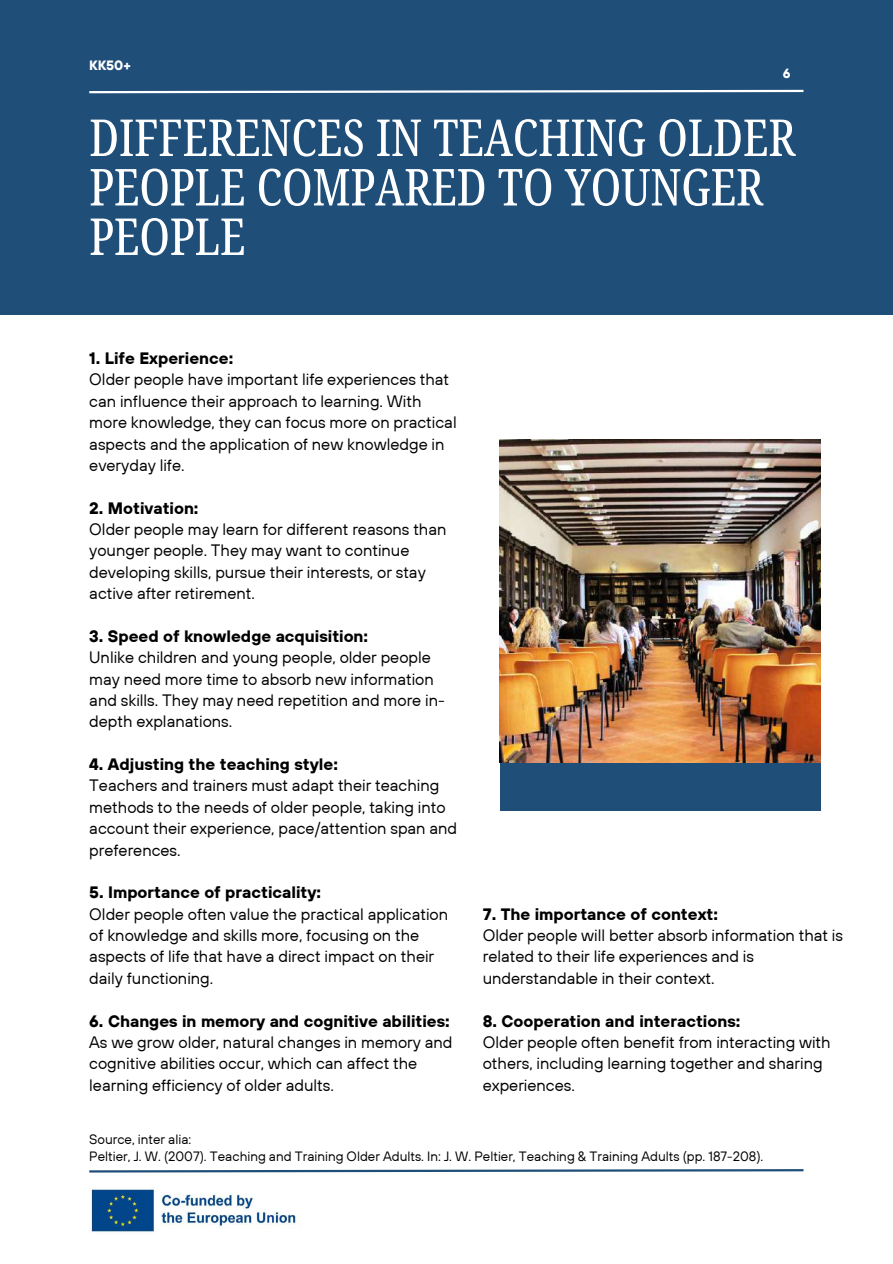
<style>
.page{position:relative;width:893px;height:1264px;background:#fff}
.page>*{position:absolute;margin:0;border:0;box-sizing:border-box;transform-origin:0 0}
.t1{font:extra-condensed 51px/49.5px "Noto Serif Ethiopic";color:#fff}
.t2{font:16.5px/21.3px "TT Hoves";color:#000001}
.t3{font:700 16.5px "TT Hoves";color:#000001}
.t4{font:13.5px/16.8px "TT Hoves";color:#000}
.t5{font:700 13.5px "TT Hoves";color:#fff}
.t6{font:700 13.2px "TT Hoves";color:#fff}
</style>
<div class="page">
<img style="left:499px;top:440px;width:321px;height:322px">
<div style="left:0;top:0;width:892px;height:314px;background:#1f4e79"></div>
<div style="left:499px;top:763px;width:321px;height:47px;background:#1f4e79"></div>
<svg style="left:89px;top:1169px;width:715px;height:4px"></svg>
<svg style="left:89px;top:89px;width:715px;height:5px"></svg>
<img style="left:89px;top:1187px;width:212px;height:46px">
<p class="t5" style="left:89px;top:57px;width:43px">KK50+</p>
<p class="t6" style="left:782px;top:65px;width:9px">6</p>
<h1 class="t1" style="left:89px;top:111px;width:707px">DIFFERENCES IN TEACHING OLDER<br>PEOPLE COMPARED TO YOUNGER<br>PEOPLE</h1>
<p class="t3" style="left:89px;top:347px;width:145px">1. Life Experience:</p>
<p class="t2" style="left:89px;top:369px;width:369px">Older people have important life experiences that can influence their approach to learning. With more knowledge, they can focus more on practical aspects and the application of new knowledge in everyday life.</p>
<p class="t3" style="left:89px;top:497px;width:111px">2. Motivation:</p>
<p class="t2" style="left:89px;top:518px;width:359px">Older people may learn for different reasons than younger people. They may want to continue developing skills, pursue their interests, or stay active after retirement.</p>
<p class="t3" style="left:89px;top:625px;width:280px">3. Speed of knowledge acquisition:</p>
<p class="t2" style="left:89px;top:646px;width:357px">Unlike children and young people, older people may need more time to absorb new information and skills. They may need repetition and more in&shy;depth explanations.</p>
<p class="t3" style="left:89px;top:753px;width:250px">4. Adjusting the teaching style:</p>
<p class="t2" style="left:89px;top:774px;width:369px">Teachers and trainers must adapt their teaching methods to the needs of older people, taking into account their experience, pace/attention span and preferences.</p>
<p class="t3" style="left:89px;top:881px;width:233px">5. Importance of practicality:</p>
<p class="t2" style="left:89px;top:902px;width:360px">Older people often value the practical application of knowledge and skills more, focusing on the aspects of life that have a direct impact on their daily functioning.</p>
<p class="t3" style="left:89px;top:1009px;width:362px">6. Changes in memory and cognitive abilities:</p>
<p class="t2" style="left:89px;top:1031px;width:365px">As we grow older, natural changes in memory and cognitive abilities occur, which can affect the learning efficiency of older adults.</p>
<p class="t3" style="left:482px;top:903px;width:237px">7. The importance of context:</p>
<p class="t2" style="left:482px;top:924px;width:362px">Older people will better absorb information that is related to their life experiences and is understandable in their context.</p>
<p class="t3" style="left:482px;top:1009px;width:259px">8. Cooperation and interactions:</p>
<p class="t2" style="left:482px;top:1031px;width:349px">Older people often benefit from interacting with others, including learning together and sharing experiences.</p>
<p class="t4" style="left:89px;top:1130px;width:675px">Source, inter alia:<br>Peltier, J. W. (2007). Teaching and Training Older Adults. In: J. W. Peltier, Teaching &amp; Training Adults (pp. 187-208).</p>
</div>
